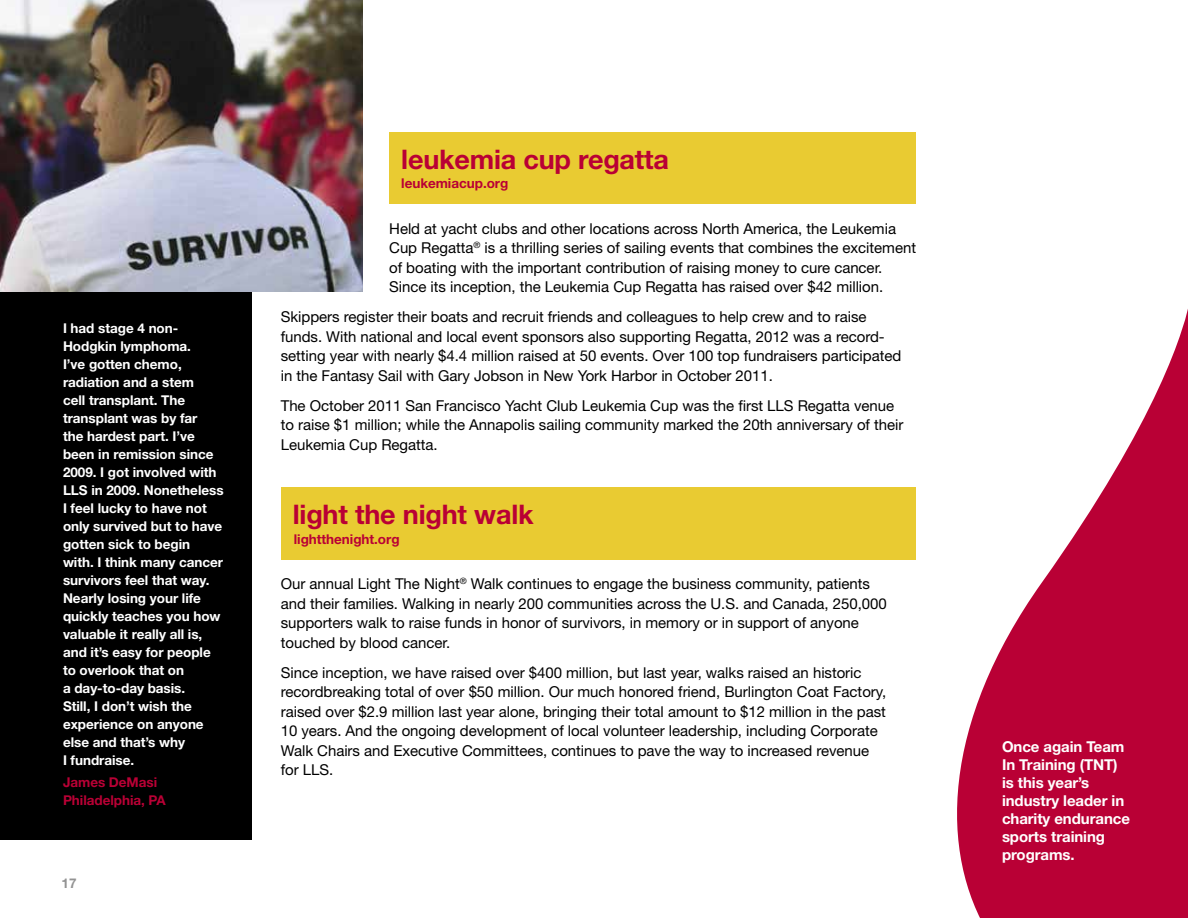
<style>
.page{position:relative;width:1188px;height:918px;background:#fff}
.page>*{position:absolute;margin:0;border:0;box-sizing:border-box;transform-origin:0 0}
.t1{font:700 27px "Helvetica Neue";letter-spacing:-.005em;color:#b90035}
.t2{font:15px/19.5px "Helvetica Neue";letter-spacing:-.005em;color:#000}
.t3{font:700 15px/18px "Helvetica Neue";letter-spacing:-.005em;color:#fff}
.t4{font:700 13.5px/18px "Helvetica Neue";letter-spacing:-.005em;color:#fff}
.t5{font:700 13.5px/18px "Helvetica Neue";letter-spacing:-.005em;color:#b90035}
.t6{font:700 13.5px "Helvetica Neue";color:#939393}
</style>
<div class="page">
<svg style="left:957px;top:309px;width:231px;height:609px;fill:#b90035"></svg>
<div style="left:0;top:282px;width:252px;height:558px;background:#000"></div>
<img style="left:0;top:0;width:362px;height:291px">
<div style="left:389px;top:132px;width:527px;height:72px;background:#e9cb32"></div>
<div style="left:281px;top:487px;width:634px;height:72px;background:#e9cb32"></div>
<p class="t4" style="left:63px;top:319px;width:162px">I had stage 4 non-<br>Hodgkin lymphoma.<br>I’ve gotten chemo, radiation and a stem<br>cell transplant. The transplant was by far<br>the hardest part. I’ve been in remission since<br>2009. I got involved with<br>LLS in 2009. Nonetheless<br>I feel lucky to have not only survived but to have gotten sick to begin with. I think many cancer survivors feel that way.<br>Nearly losing your life quickly teaches you how valuable it really all is, and it’s easy for people to overlook that on<br>a day-to-day basis.<br>Still, I don’t wish the experience on anyone else and that’s why<br>I fundraise.</p>
<p class="t5" style="left:63px;top:773px;width:104px">James DeMasi<br>Philadelphia, PA</p>
<p class="t6" style="left:62px;top:875px;width:16px">17</p>
<h1 class="t1" style="left:401px;top:142px;width:269px">leukemia cup regatta</h1>
<p class="t5" style="left:401px;top:174px;width:109px">leukemiacup.org</p>
<p class="t2" style="left:389px;top:218px;width:528px">Held at yacht clubs and other locations across North America, the Leukemia Cup Regatta<sup>®</sup> is a thrilling series of sailing events that combines the excitement of boating with the important contribution of raising money to cure cancer.<br>Since its inception, the Leukemia Cup Regatta has raised over $42 million.</p>
<p class="t2" style="left:281px;top:307px;width:622px">Skippers register their boats and recruit friends and colleagues to help crew and to raise funds. With national and local event sponsors also supporting Regatta, 2012 was a record&shy;setting year with nearly $4.4 million raised at 50 events. Over 100 top fundraisers participated in the Fantasy Sail with Gary Jobson in New York Harbor in October 2011.</p>
<p class="t2" style="left:281px;top:395px;width:624px">The October 2011 San Francisco Yacht Club Leukemia Cup was the first LLS Regatta venue to raise $1 million; while the Annapolis sailing community marked the 20th anniversary of their<br>Leukemia Cup Regatta.</p>
<h1 class="t1" style="left:293px;top:498px;width:242px">light the night walk</h1>
<p class="t5" style="left:294px;top:529px;width:107px">lightthenight.org</p>
<p class="t2" style="left:281px;top:574px;width:607px">Our annual Light The Night<sup>®</sup> Walk continues to engage the business community, patients and their families. Walking in nearly 200 communities across the U.S. and Canada, 250,000 supporters walk to raise funds in honor of survivors, in memory or in support of anyone touched by blood cancer.</p>
<p class="t2" style="left:281px;top:662px;width:607px">Since inception, we have raised over $400 million, but last year, walks raised an historic recordbreaking total of over $50 million. Our much honored friend, Burlington Coat Factory, raised over $2.9 million last year alone, bringing their total amount to $12 million in the past 10 years. And the ongoing development of local volunteer leadership, including Corporate Walk Chairs and Executive Committees, continues to pave the way to increased revenue for LLS.</p>
<p class="t3" style="left:1002px;top:737px;width:129px">Once again Team<br>In Training (TNT) is this year’s industry leader in charity endurance sports training programs.</p>
</div>
